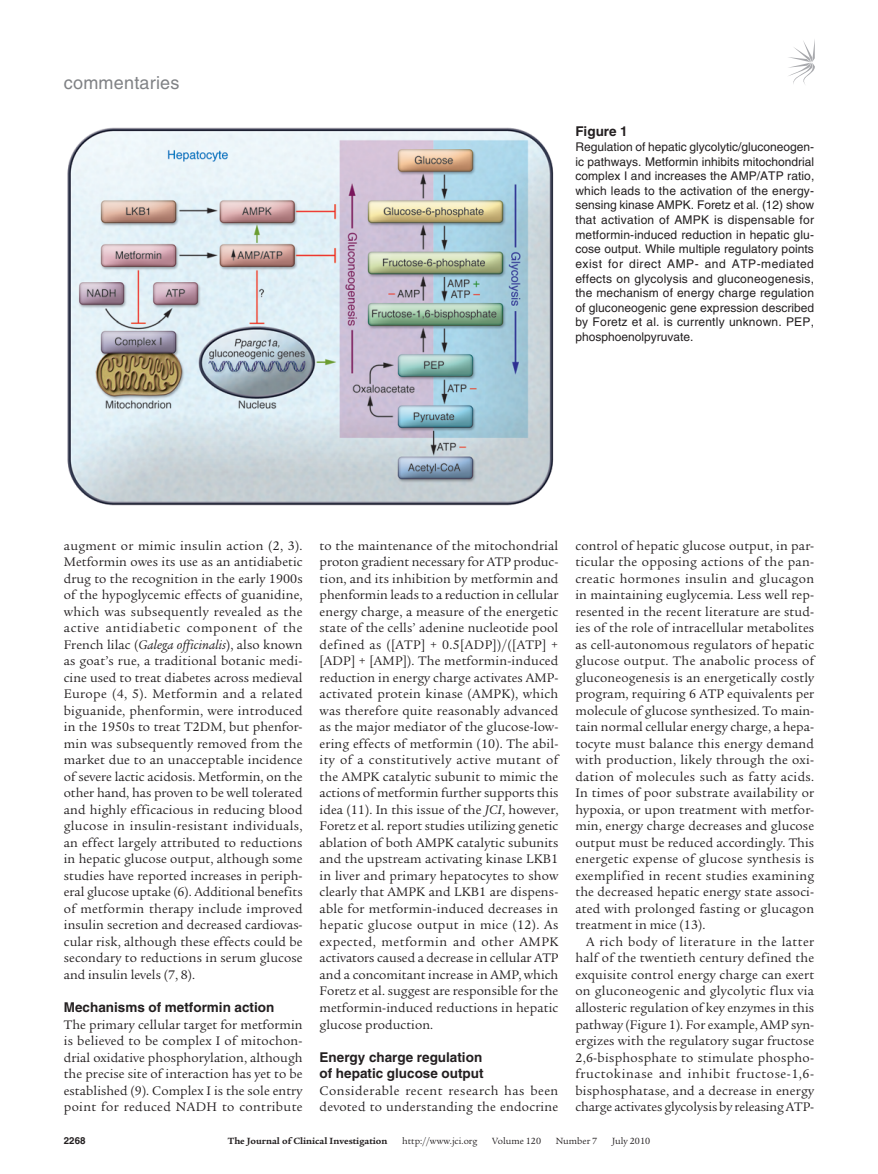
<style>
.page{position:relative;width:878px;height:1174px;background:#fff}
.page>*{position:absolute;margin:0;border:0;box-sizing:border-box;transform-origin:0 0}
.t1{font:18px "Helvetica LT Std";letter-spacing:.01em;color:#808285}
.t2{font:13.5px/16.5px "Legacy Serif Std";letter-spacing:.01em;color:#231f20;text-align:justify}
.t3{font:700 13.5px/16.5px "Helvetica LT Std";color:#231f20}
.t4{font:13.5px/16.5px "Legacy Serif Std";letter-spacing:.03em;color:#231f20}
.t5{font:12px/14.7px "Helvetica LT Std";letter-spacing:.015em;color:#231f20;text-align:justify}
.t6{font:9.75px "Legacy Serif Std";color:#231f20}
.t7{font:700 9.75px "Legacy Serif Std";color:#231f20}
.t8{font:700 9.75px "Helvetica LT Std";color:#231f20}
.s1{font-style:italic}
</style>
<div class="page">
<svg style="left:788px;top:41px;width:26px;height:43px"></svg>
<img style="left:67px;top:127px;width:487px;height:378px">
<h1 class="t1" style="left:64px;top:72px;width:117px">commentaries</h1>
<p class="t3" style="left:575px;top:123px;width:54px">Figure 1</p>
<p class="t5" style="left:575px;top:139px;width:240px">Regulation of hepatic glycolytic/gluconeogen&shy;ic pathways. Metformin inhibits mitochondrial complex I and increases the AMP/ATP ratio, which leads to the activation of the energy&shy;sensing kinase AMPK. Foretz et al. (12) show that activation of AMPK is dispensable for metformin-induced reduction in hepatic glu&shy;cose output. While multiple regulatory points exist for direct AMP- and ATP-mediated effects on glycolysis and gluconeogenesis, the mechanism of energy charge regulation of gluconeogenic gene expression described by Foretz et al. is currently unknown. PEP, phosphoenolpyruvate.</p>
<p class="t2" style="left:64px;top:537px;width:240px">augment or mimic insulin action (2, 3).<br>Metformin owes its use as an antidiabetic drug to the recognition in the early 1900s of the hypoglycemic effects of guanidine, which was subsequently revealed as the active antidiabetic component of the French lilac (<span class="s1">Galega officinalis</span>), also known as goat’s rue, a traditional botanic medi&shy;cine used to treat diabetes across medieval Europe (4, 5). Metformin and a related biguanide, phenformin, were introduced in the 1950s to treat T2DM, but phenfor&shy;min was subsequently removed from the market due to an unacceptable incidence of severe lactic acidosis. Metformin, on the other hand, has proven to be well tolerated and highly efficacious in reducing blood glucose in insulin-resistant individuals, an effect largely attributed to reductions in hepatic glucose output, although some studies have reported increases in periph&shy;eral glucose uptake (6). Additional benefits of metformin therapy include improved insulin secretion and decreased cardiovas&shy;cular risk, although these effects could be secondary to reductions in serum glucose and insulin levels (7, 8).</p>
<p class="t3" style="left:64px;top:998px;width:212px">Mechanisms of metformin action</p>
<p class="t2" style="left:64px;top:1016px;width:240px">The primary cellular target for metformin is believed to be complex I of mitochon&shy;drial oxidative phosphorylation, although the precise site of interaction has yet to be established (9). Complex I is the sole entry point for reduced NADH to contribute</p>
<p class="t2" style="left:319px;top:537px;width:240px">to the maintenance of the mitochondrial proton gradient necessary for ATP produc&shy;tion, and its inhibition by metformin and phenformin leads to a reduction in cellular energy charge, a measure of the energetic state of the cells’ adenine nucleotide pool defined as ([ATP] + 0.5[ADP])/([ATP] + [ADP] + [AMP]). The metformin-induced reduction in energy charge activates AMP&shy;activated protein kinase (AMPK), which was therefore quite reasonably advanced as the major mediator of the glucose-low&shy;ering effects of metformin (10). The abil&shy;ity of a constitutively active mutant of the AMPK catalytic subunit to mimic the actions of metformin further supports this idea (11). In this issue of the <span class="s1">JCI</span>, however, Foretz et al. report studies utilizing genetic ablation of both AMPK catalytic subunits and the upstream activating kinase LKB1 in liver and primary hepatocytes to show clearly that AMPK and LKB1 are dispens&shy;able for metformin-induced decreases in hepatic glucose output in mice (12). As expected, metformin and other AMPK activators caused a decrease in cellular ATP and a concomitant increase in AMP, which Foretz et al. suggest are responsible for the metformin-induced reductions in hepatic glucose production.</p>
<p class="t3" style="left:319px;top:1048px;width:165px">Energy charge regulation of hepatic glucose output</p>
<p class="t4" style="left:319px;top:1082px;width:240px">Considerable recent research has been devoted to understanding the endocrine</p>
<p class="t2" style="left:575px;top:537px;width:240px">control of hepatic glucose output, in par&shy;ticular the opposing actions of the pan&shy;creatic hormones insulin and glucagon in maintaining euglycemia. Less well rep&shy;resented in the recent literature are stud&shy;ies of the role of intracellular metabolites as cell-autonomous regulators of hepatic glucose output. The anabolic process of gluconeogenesis is an energetically costly program, requiring 6 ATP equivalents per molecule of glucose synthesized. To main&shy;tain normal cellular energy charge, a hepa&shy;tocyte must balance this energy demand with production, likely through the oxi&shy;dation of molecules such as fatty acids.<br>In times of poor substrate availability or hypoxia, or upon treatment with metfor&shy;min, energy charge decreases and glucose output must be reduced accordingly. This energetic expense of glucose synthesis is exemplified in recent studies examining the decreased hepatic energy state associ&shy;ated with prolonged fasting or glucagon treatment in mice (13).</p>
<p class="t2" style="left:575px;top:933px;width:240px;text-indent:11px">A rich body of literature in the latter half of the twentieth century defined the exquisite control energy charge can exert on gluconeogenic and glycolytic flux via allosteric regulation of key enzymes in this pathway (Figure 1). For example, AMP syn&shy;ergizes with the regulatory sugar fructose 2,6-bisphosphate to stimulate phospho&shy;fructokinase and inhibit fructose-1,6- bisphosphatase, and a decrease in energy charge activates glycolysis by releasingATP-</p>
<p class="t8" style="left:64px;top:1134px;width:23px">2268</p>
<p class="t7" style="left:228px;top:1135px;width:161px">The Journal of Clinical Investigation</p>
<p class="t6" style="left:402px;top:1135px;width:77px">http://www.jci.org</p>
<p class="t6" style="left:492px;top:1135px;width:50px">Volume 120</p>
<p class="t6" style="left:556px;top:1135px;width:43px">Number 7</p>
<p class="t6" style="left:612px;top:1135px;width:40px">July 2010</p>
</div>
